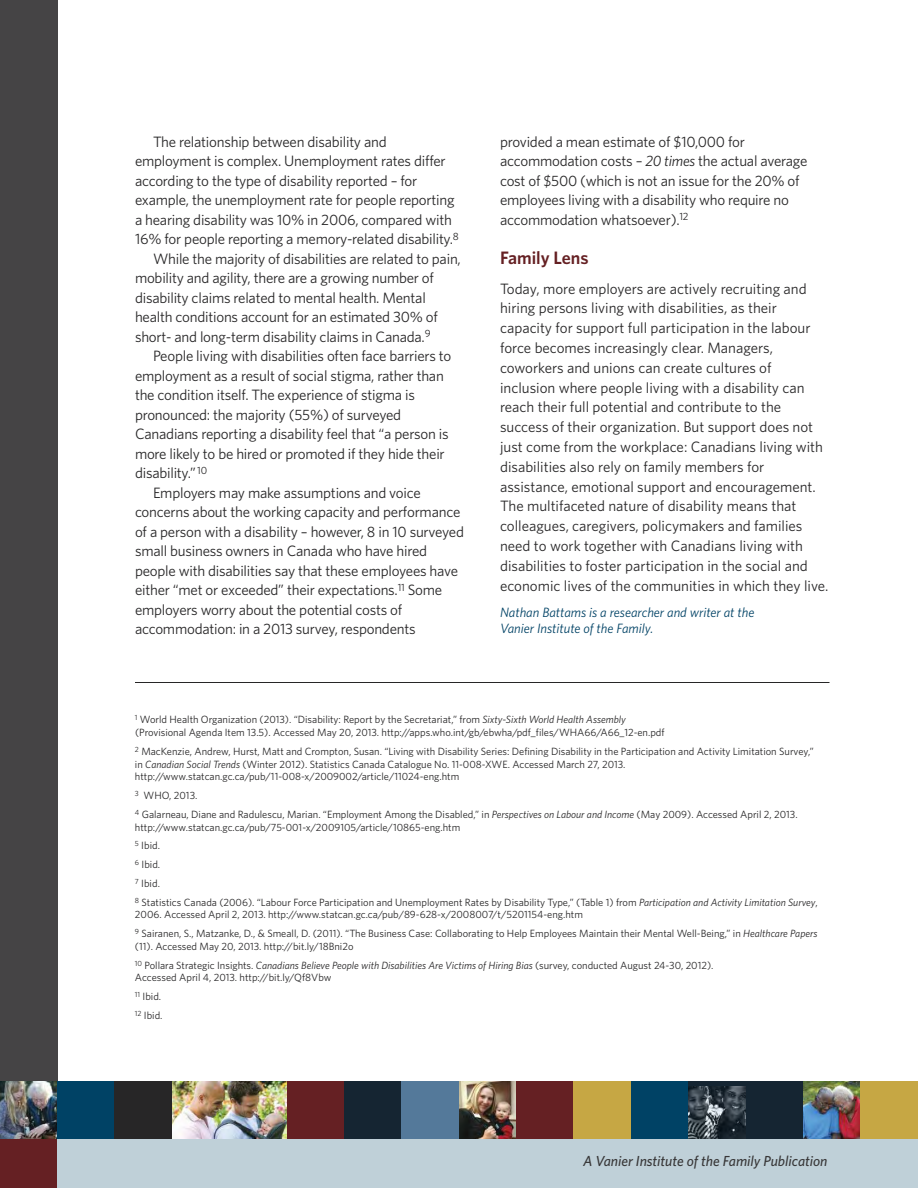
<style>
.page{position:relative;width:918px;height:1188px;background:#fff}
.page>*{position:absolute;margin:0;border:0;box-sizing:border-box;transform-origin:0 0}
.t1{font:600 18px "Whitney";color:#652023}
.t2{font:15px/19.8px "Whitney";letter-spacing:-.015em;color:#272627}
.t3{font:italic 500 14.55px "Whitney";color:#383738}
.t4{font:italic 13.5px/16.5px "Whitney";color:#004265}
.t5{font:10.5px/18.8px "Whitney";color:#272627}
.s1{font-style:italic}
</style>
<div class="page">
<div style="left:0;top:0;width:57px;height:1188px;background:#454445"></div>
<div style="left:0;top:1130px;width:57px;height:58px;background:#652023"></div>
<div style="left:57px;top:1130px;width:861px;height:58px;background:#bfd0d8"></div>
<img style="left:0;top:1082px;width:57px;height:57px">
<div style="left:57px;top:1082px;width:58px;height:57px;background:#004265"></div>
<div style="left:115px;top:1082px;width:57px;height:57px;background:#272627"></div>
<img style="left:172px;top:1082px;width:115px;height:57px">
<div style="left:287px;top:1082px;width:57px;height:57px;background:#652023"></div>
<div style="left:344px;top:1082px;width:58px;height:57px;background:#152532"></div>
<div style="left:402px;top:1082px;width:57px;height:57px;background:#54799a"></div>
<img style="left:459px;top:1082px;width:57px;height:57px">
<div style="left:516px;top:1082px;width:58px;height:57px;background:#652023"></div>
<div style="left:574px;top:1082px;width:57px;height:57px;background:#c6a744"></div>
<div style="left:631px;top:1082px;width:57px;height:57px;background:#004265"></div>
<svg style="left:688px;top:1082px;width:58px;height:5px"></svg>
<img style="left:688px;top:1087px;width:58px;height:52px">
<div style="left:746px;top:1082px;width:57px;height:57px;background:#152532"></div>
<img style="left:803px;top:1082px;width:58px;height:57px">
<div style="left:861px;top:1082px;width:57px;height:57px;background:#c6a744"></div>
<hr style="left:135px;top:682px;width:695px;height:1px;background:#272627">
<p class="t2" style="left:153px;top:132px;width:235px">The relationship between disability and</p>
<p class="t2" style="left:135px;top:151px;width:312px">employment is complex. Unemployment rates differ</p>
<p class="t2" style="left:135px;top:171px;width:284px">according to the type of disability reported – for</p>
<p class="t2" style="left:135px;top:190px;width:321px">example, the unemployment rate for people reporting</p>
<p class="t2" style="left:135px;top:210px;width:318px">a hearing disability was 10% in 2006, compared with</p>
<p class="t2" style="left:135px;top:229px;width:325px">16% for people reporting a memory-related disability.<sup>8</sup></p>
<p class="t2" style="left:153px;top:249px;width:309px">While the majority of disabilities are related to pain,</p>
<p class="t2" style="left:135px;top:268px;width:301px">mobility and agility, there are a growing number of</p>
<p class="t2" style="left:135px;top:288px;width:292px">disability claims related to mental health. Mental</p>
<p class="t2" style="left:135px;top:307px;width:304px">health conditions account for an estimated 30% of</p>
<p class="t2" style="left:135px;top:327px;width:297px">short- and long-term disability claims in Canada.<sup>9</sup></p>
<p class="t2" style="left:153px;top:346px;width:300px">People living with disabilities often face barriers to</p>
<p class="t2" style="left:135px;top:366px;width:310px">employment as a result of social stigma, rather than</p>
<p class="t2" style="left:135px;top:385px;width:281px">the condition itself. The experience of stigma is</p>
<p class="t2" style="left:135px;top:405px;width:268px">pronounced: the majority (55%) of surveyed</p>
<p class="t2" style="left:135px;top:424px;width:315px">Canadians reporting a disability feel that “a person is</p>
<p class="t2" style="left:135px;top:444px;width:311px">more likely to be hired or promoted if they hide their</p>
<p class="t2" style="left:135px;top:463px;width:74px">disability.”<sup>10</sup></p>
<p class="t2" style="left:153px;top:483px;width:269px">Employers may make assumptions and voice</p>
<p class="t2" style="left:135px;top:502px;width:327px">concerns about the working capacity and performance</p>
<p class="t2" style="left:135px;top:522px;width:330px">of a person with a disability – however, 8 in 10 surveyed</p>
<p class="t2" style="left:135px;top:541px;width:294px">small business owners in Canada who have hired</p>
<p class="t2" style="left:135px;top:561px;width:325px">people with disabilities say that these employees have</p>
<p class="t2" style="left:135px;top:580px;width:309px">either “met or exceeded” their expectations.<sup>11</sup> Some</p>
<p class="t2" style="left:135px;top:600px;width:269px">employers worry about the potential costs of</p>
<p class="t2" style="left:135px;top:619px;width:282px">accommodation: in a 2013 survey, respondents</p>
<p class="t2" style="left:500px;top:132px;width:309px">provided a mean estimate of $10,000 for accommodation costs – <span class="s1">20 times</span> the actual average cost of $500 (which is not an issue for the 20% of employees living with a disability who require no accommodation whatsoever).<sup>12</sup></p>
<p class="t1" style="left:500px;top:247px;width:90px">Family Lens</p>
<p class="t2" style="left:500px;top:278px;width:330px">Today, more employers are actively recruiting and hiring persons living with disabilities, as their capacity for support full participation in the labour force becomes increasingly clear. Managers, coworkers and unions can create cultures of inclusion where people living with a disability can reach their full potential and contribute to the success of their organization. But support does not just come from the workplace: Canadians living with disabilities also rely on family members for assistance, emotional support and encouragement.<br>The multifaceted nature of disability means that colleagues, caregivers, policymakers and families need to work together with Canadians living with disabilities to foster participation in the social and economic lives of the communities in which they live.</p>
<p class="t4" style="left:500px;top:604px;width:256px">Nathan Battams is a researcher and writer at the<br>Vanier Institute of the Family.</p>
<p class="t5" style="left:135px;top:713px;width:531px;line-height:12.8px"><sup>1</sup> World Health Organization (2013). “Disability: Report by the Secretariat,” from <span class="s1">Sixty-Sixth World Health Assembly </span>(Provisional Agenda Item 13.5). Accessed May 20, 2013. http://apps.who.int/gb/ebwha/pdf_files/WHA66/A66_12-en.pdf</p>
<p class="t5" style="left:135px;top:745px;width:680px;line-height:12.8px"><sup>2</sup> MacKenzie, Andrew, Hurst, Matt and Crompton, Susan. “Living with Disability Series: Defining Disability in the Participation and Activity Limitation Survey,” in <span class="s1">Canadian Social Trends</span> (Winter 2012). Statistics Canada Catalogue No. 11-008-XWE. Accessed March 27, 2013. http://www.statcan.gc.ca/pub/11-008-x/2009002/article/11024-eng.htm</p>
<p class="t5" style="left:135px;top:786px;width:664px"><sup>3</sup> WHO, 2013.<br><sup>4</sup> Galarneau, Diane and Radulescu, Marian. “Employment Among the Disabled,” in <span class="s1">Perspectives on Labour and Income</span> (May 2009). Accessed April 2, 2013.</p>
<p class="t5" style="left:135px;top:818px;width:684px">http://www.statcan.gc.ca/pub/75-001-x/2009105/article/10865-eng.htm<br><sup>5</sup> Ibid.<br><sup>6</sup> Ibid.<br><sup>7</sup> Ibid.<br><sup>8</sup> Statistics Canada (2006). “Labour Force Participation and Unemployment Rates by Disability Type,” (Table 1) from <span class="s1">Participation and Activity Limitation Survey</span>,</p>
<p class="t5" style="left:135px;top:905px;width:684px">2006. Accessed April 2, 2013. http://www.statcan.gc.ca/pub/89-628-x/2008007/t/5201154-eng.htm<br><sup>9</sup> Sairanen, S., Matzanke, D., &amp; Smeall, D. (2011). “The Business Case: Collaborating to Help Employees Maintain their Mental Well-Being,” in <span class="s1">Healthcare Papers</span></p>
<p class="t5" style="left:135px;top:937px;width:580px">(11). Accessed May 20, 2013. http://bit.ly/18Bni2o<br><sup>10</sup> Pollara Strategic Insights. <span class="s1">Canadians Believe People with Disabilities Are Victims of Hiring Bias</span> (survey, conducted August 24-30, 2012).</p>
<p class="t5" style="left:135px;top:968px;width:198px">Accessed April 4, 2013. http://bit.ly/Qf8Vbw<br><sup>11</sup> Ibid.<br><sup>12</sup> Ibid.</p>
<p class="t3" style="left:583px;top:1153px;width:246px">A Vanier Institute of the Family Publication</p>
</div>
